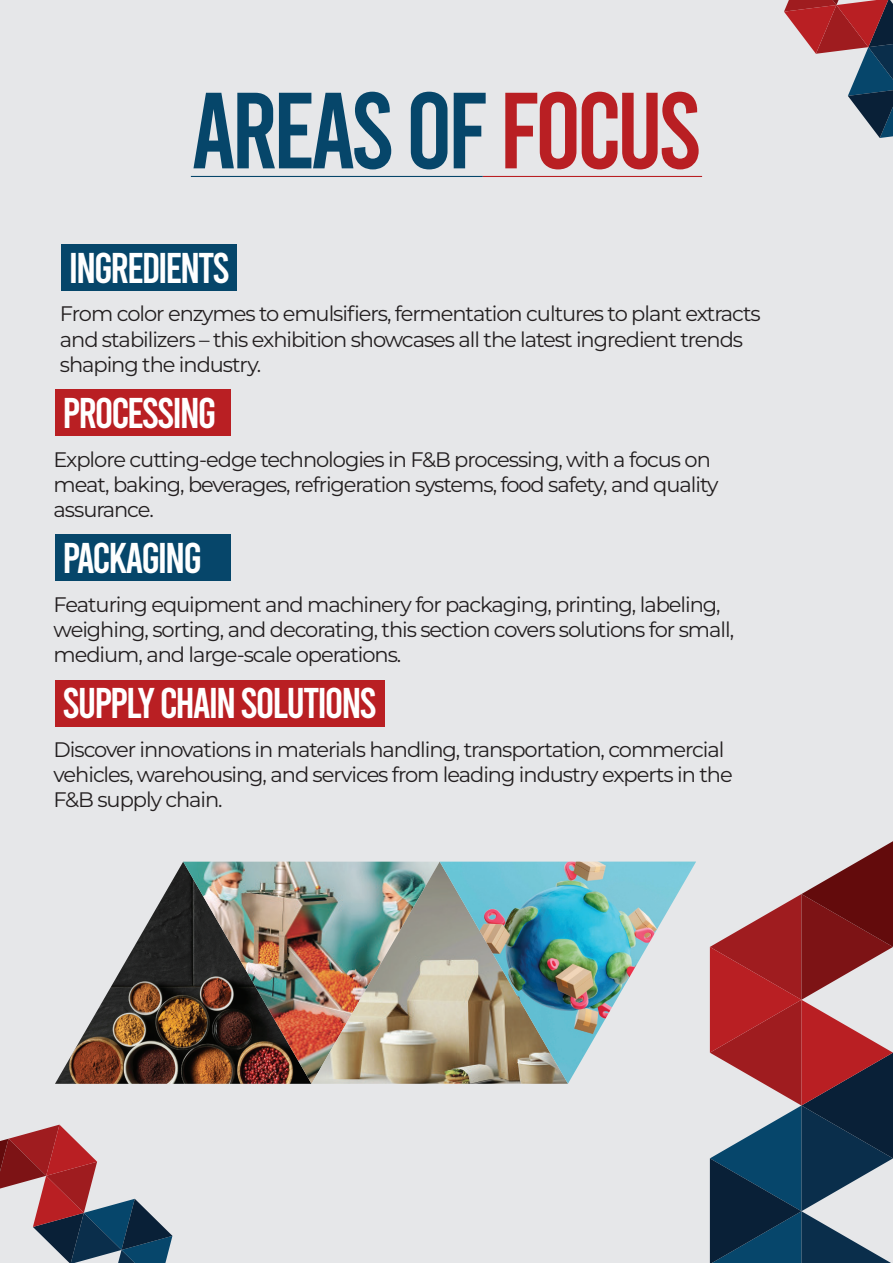
<style>
.page{position:relative;width:893px;height:1263px;background:#e6e7e9}
.page>*{position:absolute;margin:0;border:0;box-sizing:border-box;transform-origin:0 0}
.t1{font:108px "Bebas";letter-spacing:-.05em;color:#06466a}
.t2{font:42.75px "Bebas";letter-spacing:-.05em;color:#fff}
.t3{font:21px/25.2px "Montserrat";letter-spacing:-.05em;color:#231f20}
.s1{color:#b91f23}
</style>
<div class="page">
<hr style="left:191px;top:176px;width:292px;height:1px;background:#06466a">
<hr style="left:483px;top:176px;width:219px;height:1px;background:#b91f23">
<div style="left:61px;top:244px;width:176px;height:47px;background:#06466a"></div>
<div style="left:55px;top:390px;width:176px;height:46px;background:#b91f23"></div>
<div style="left:55px;top:535px;width:176px;height:46px;background:#06466a"></div>
<div style="left:55px;top:680px;width:330px;height:46px;background:#b91f23"></div>
<svg style="left:710px;top:841px;width:183px;height:422px"></svg>
<svg style="left:784px;top:0;width:109px;height:138px"></svg>
<svg style="left:0;top:1124px;width:172px;height:139px"></svg>
<img style="left:55px;top:862px;width:128px;height:222px">
<img style="left:183px;top:861px;width:513px;height:223px">
<h1 class="t1" style="left:191px;top:77px;width:513px">AREAS OF <span class="s1">FOCUS</span></h1>
<h2 class="t2" style="left:69px;top:246px;width:163px">INGREDIENTS</h2>
<p class="t3" style="left:60px;top:301px;width:702px">From color enzymes to emulsifiers, fermentation cultures to plant extracts and stabilizers – this exhibition showcases all the latest ingredient trends shaping the industry.</p>
<h2 class="t2" style="left:63px;top:391px;width:155px">PROCESSING</h2>
<p class="t3" style="left:54px;top:446px;width:666px">Explore cutting-edge technologies in F&amp;B processing, with a focus on meat, baking, beverages, refrigeration systems, food safety, and quality assurance.</p>
<h2 class="t2" style="left:63px;top:536px;width:141px">PACKAGING</h2>
<p class="t3" style="left:54px;top:591px;width:682px">Featuring equipment and machinery for packaging, printing, labeling, weighing, sorting, and decorating, this section covers solutions for small, medium, and large-scale operations.</p>
<h2 class="t2" style="left:63px;top:682px;width:316px">SUPPLY CHAIN SOLUTIONS</h2>
<p class="t3" style="left:54px;top:736px;width:681px">Discover innovations in materials handling, transportation, commercial vehicles, warehousing, and services from leading industry experts in the<br>F&amp;B supply chain.</p>
</div>
